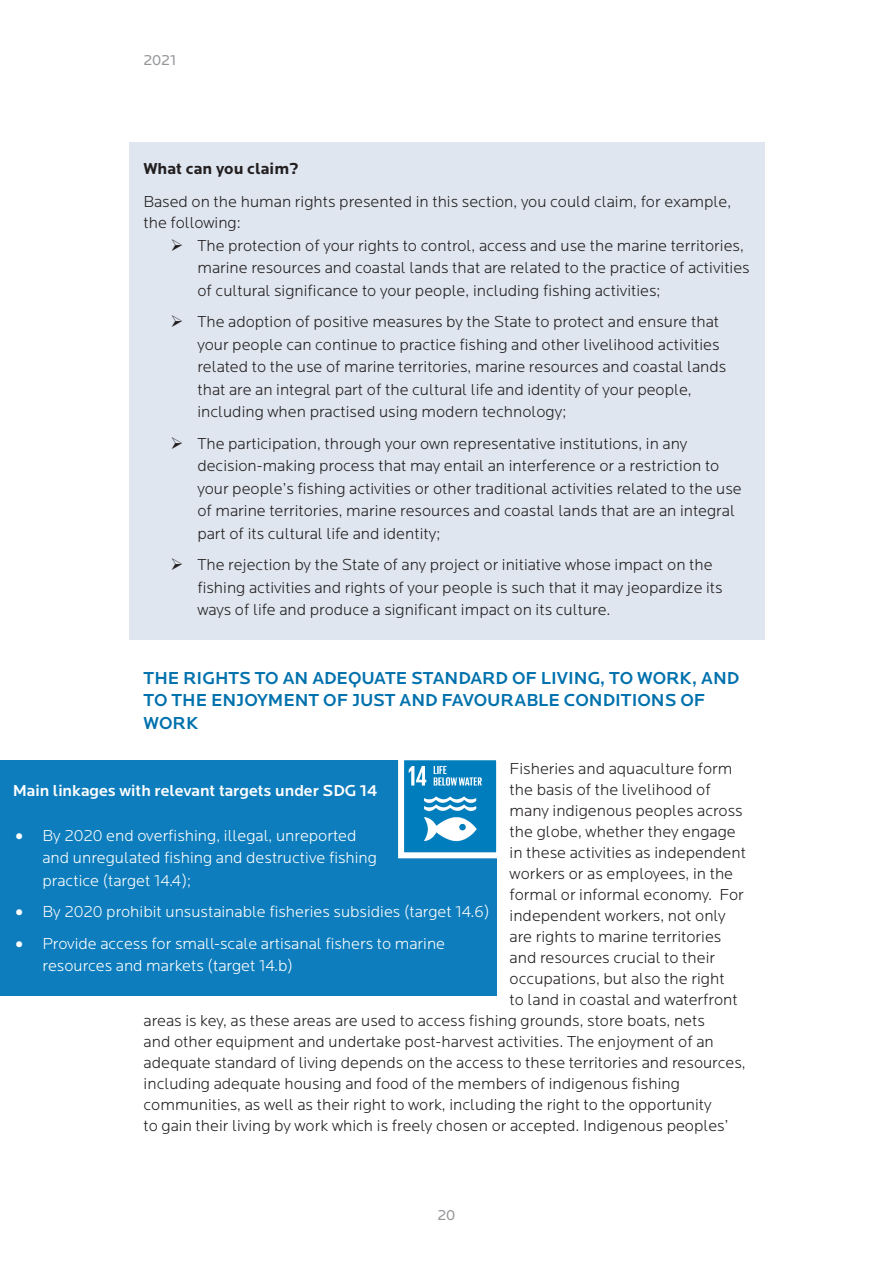
<style>
.page{position:relative;width:893px;height:1263px;background:#fff}
.page>*{position:absolute;margin:0;border:0;box-sizing:border-box;transform-origin:0 0}
.Locator_H2{font:500 18px/21.6px "Locator";color:#0071ad}
.Locator_P{font:300 16.5px/22.5px "Locator";color:#231f20}
.t1{font:300 16.5px/22.5px "Locator";color:#fff}
.t2{font:500 16.5px "Locator";color:#fff}
.Heading_4{font:700 16.5px "Locator";color:#231f20}
.t3{font:15px "Locator";letter-spacing:-.01em;color:#939598}
</style>
<div class="page">
<div style="left:129px;top:142px;width:635px;height:498px;background:#dfe6f0"></div>
<div style="left:0;top:761px;width:496px;height:235px;background:#0d7dbd"></div>
<img style="left:405px;top:761px;width:90px;height:90px">
<div style="left:398px;top:754px;width:104px;height:104px;border:6px solid #fff"></div>
<p class="t3" style="left:143px;top:52px;width:34px">2021</p>
<p class="Heading_4" style="left:143px;top:159px;width:157px">What can you claim?</p>
<p class="Locator_P" style="left:143px;top:192px;width:589px;line-height:21px">Based on the human rights presented in this section, you could claim, for example, the following:</p>
<p class="Locator_P" style="left:197px;top:235px;width:554px;text-indent:-27px">➢ The protection of your rights to control, access and use the marine territories, marine resources and coastal lands that are related to the practice of activities of cultural significance to your people, including fishing activities;</p>
<p class="Locator_P" style="left:197px;top:311px;width:530px;text-indent:-27px">➢ The adoption of positive measures by the State to protect and ensure that your people can continue to practice fishing and other livelihood activities related to the use of marine territories, marine resources and coastal lands that are an integral part of the cultural life and identity of your people, including when practised using modern technology;</p>
<p class="Locator_P" style="left:197px;top:433px;width:546px;text-indent:-27px">➢ The participation, through your own representative institutions, in any decision-making process that may entail an interference or a restriction to your people’s fishing activities or other traditional activities related to the use of marine territories, marine resources and coastal lands that are an integral part of its cultural life and identity;</p>
<p class="Locator_P" style="left:197px;top:554px;width:527px;text-indent:-27px">➢ The rejection by the State of any project or initiative whose impact on the fishing activities and rights of your people is such that it may jeopardize its ways of life and produce a significant impact on its culture.</p>
<h2 class="Locator_H2" style="left:144px;top:668px;width:597px">THE RIGHTS TO AN ADEQUATE STANDARD OF LIVING, TO WORK, AND<br>TO THE ENJOYMENT OF JUST AND FAVOURABLE CONDITIONS OF</h2>
<h2 class="Locator_H2" style="left:144px;top:713px;width:56px">WORK</h2>
<p class="Locator_P" style="left:510px;top:757px;width:224px">Fisheries and aquaculture form</p>
<p class="Locator_P" style="left:510px;top:778px;width:203px">the basis of the livelihood of</p>
<p class="Locator_P" style="left:510px;top:799px;width:235px">many indigenous peoples across</p>
<p class="Locator_P" style="left:510px;top:820px;width:228px">the globe, whether they engage</p>
<p class="Locator_P" style="left:510px;top:841px;width:238px">in these activities as independent</p>
<p class="Locator_P" style="left:510px;top:862px;width:225px">workers or as employees, in the</p>
<p class="Locator_P" style="left:510px;top:883px;width:236px">formal or informal economy. For</p>
<p class="Locator_P" style="left:510px;top:904px;width:218px">independent workers, not only</p>
<p class="Locator_P" style="left:510px;top:925px;width:213px">are rights to marine territories</p>
<p class="Locator_P" style="left:510px;top:946px;width:207px">and resources crucial to their</p>
<p class="Locator_P" style="left:510px;top:967px;width:217px">occupations, but also the right</p>
<p class="Locator_P" style="left:510px;top:988px;width:230px">to land in coastal and waterfront</p>
<p class="Locator_P" style="left:144px;top:1009px;width:563px">areas is key, as these areas are used to access fishing grounds, store boats, nets</p>
<p class="Locator_P" style="left:144px;top:1030px;width:572px">and other equipment and undertake post-harvest activities. The enjoyment of an</p>
<p class="Locator_P" style="left:144px;top:1051px;width:604px">adequate standard of living depends on the access to these territories and resources,</p>
<p class="Locator_P" style="left:144px;top:1072px;width:538px">including adequate housing and food of the members of indigenous fishing</p>
<p class="Locator_P" style="left:144px;top:1093px;width:570px">communities, as well as their right to work, including the right to the opportunity</p>
<p class="Locator_P" style="left:144px;top:1114px;width:586px">to gain their living by work which is freely chosen or accepted. Indigenous peoples’</p>
<p class="t2" style="left:13px;top:781px;width:366px">Main linkages with relevant targets under SDG 14</p>
<p class="t1" style="left:43px;top:824px;width:336px;text-indent:-27px">• By 2020 end overfishing, illegal, unreported and unregulated fishing and destructive fishing practice (target 14.4);</p>
<p class="t1" style="left:16px;top:901px;width:476px">• By 2020 prohibit unsustainable fisheries subsidies (target 14.6)</p>
<p class="t1" style="left:43px;top:932px;width:404px;text-indent:-27px">• Provide access for small-scale artisanal fishers to marine resources and markets (target 14.b)</p>
<p class="t3" style="left:438px;top:1207px;width:19px">20</p>
</div>
